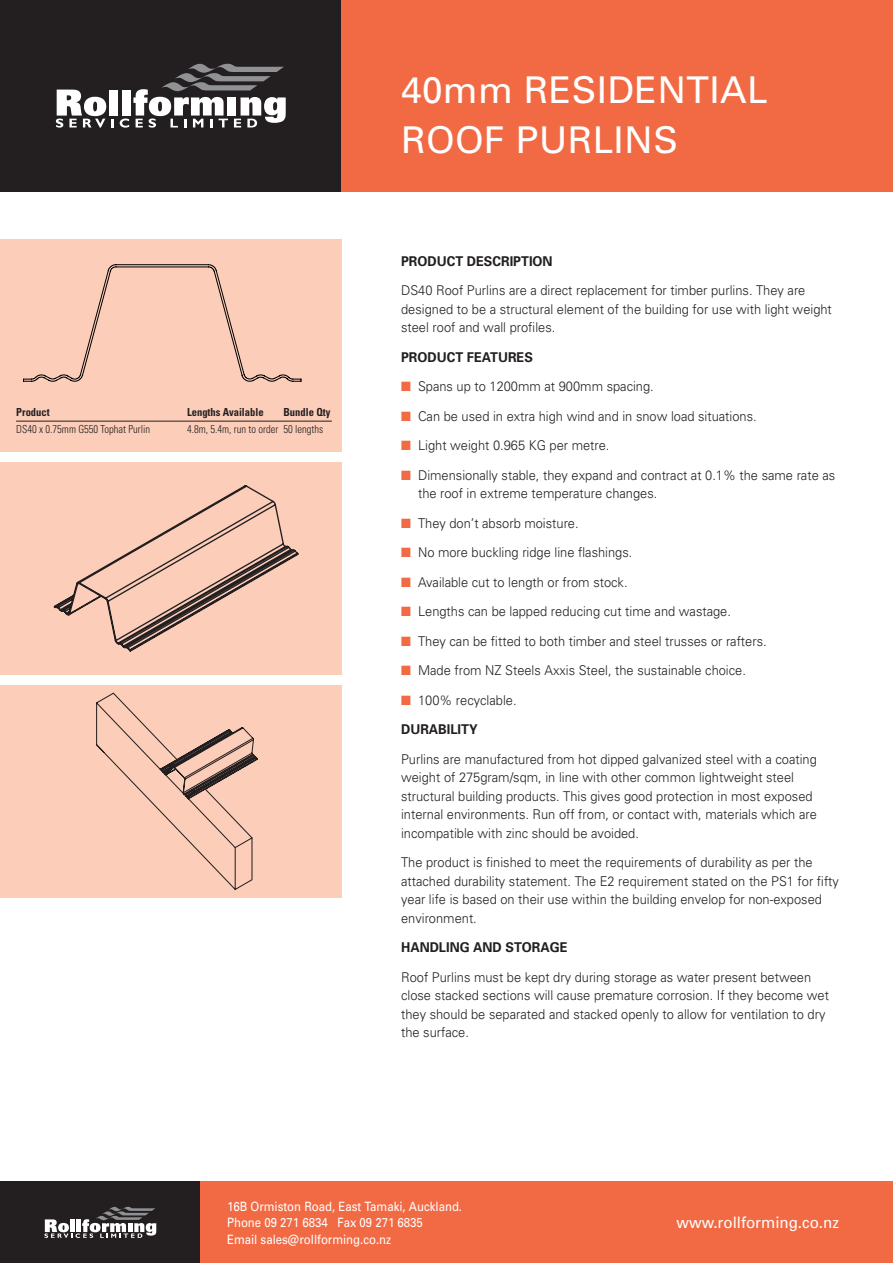
<style>
.page{position:relative;width:893px;height:1263px;background:#fff}
.page>*{position:absolute;margin:0;border:0;box-sizing:border-box;transform-origin:0 0}
.t1{font:36.9px/49.9px "Univers";letter-spacing:.01em;color:#fff}
.t2{font:15.9px "Univers";color:#fff;scale:.95 1}
.t3{font:300 13.5px/18.6px "Univers";color:#231f20;scale:.95 1}
.t4{font:700 13.5px "Univers";color:#231f20;scale:.95 1}
.t5{font:12.9px/16.4px "Univers";color:#fff;scale:.89 1}
.t6{font:300 condensed 11.1px "Univers";color:#231f20;scale:.95 1}
.t7{font:700 condensed 11.1px "Univers";color:#231f20;scale:.95 1}
.s1{color:#f26a44}
</style>
<div class="page">
<div style="left:0;top:0;width:342px;height:191px;background:#231f20"></div>
<div style="left:109px;top:90px;width:9px;height:26px;background:#fff"></div>
<svg style="left:56px;top:90px;width:57px;height:38px"></svg>
<svg style="left:120px;top:64px;width:166px;height:64px"></svg>
<div style="left:342px;top:0;width:551px;height:191px;background:#f26a44"></div>
<div style="left:0;top:239px;width:342px;height:213px;background:#fcceb9"></div>
<div style="left:0;top:462px;width:342px;height:213px;background:#fcceb9"></div>
<div style="left:0;top:685px;width:342px;height:213px;background:#fcceb9"></div>
<hr style="left:16px;top:421px;width:316px;height:1px;background:#231f20">
<div style="left:0;top:1182px;width:201px;height:81px;background:#231f20"></div>
<svg style="left:44px;top:1207px;width:112px;height:31px"></svg>
<div style="left:200px;top:1182px;width:693px;height:81px;background:#f26a44"></div>
<svg style="left:23px;top:264px;width:279px;height:118px"></svg>
<svg style="left:96px;top:692px;width:162px;height:198px"></svg>
<svg style="left:53px;top:485px;width:246px;height:167px"></svg>
<p class="t7" style="left:16px;top:406px;width:37px">Product</p>
<p class="t7" style="left:187px;top:406px;width:82px">Lengths Available</p>
<p class="t7" style="left:284px;top:406px;width:51px">Bundle Qty</p>
<p class="t6" style="left:16px;top:423px;width:142px">DS40 x 0.75mm G550 Tophat Purlin</p>
<p class="t6" style="left:187px;top:423px;width:145px">4.8m, 5.4m, run to order 50 lengths</p>
<p class="t1" style="left:401px;top:65px;width:368px">40mm RESIDENTIAL<br>ROOF PURLINS</p>
<p class="t4" style="left:401px;top:253px;width:161px">PRODUCT DESCRIPTION</p>
<p class="t3" style="left:401px;top:281px;width:455px">DS40 Roof Purlins are a direct replacement for timber purlins. They are designed to be a structural element of the building for use with light weight steel roof and wall profiles.</p>
<p class="t4" style="left:401px;top:349px;width:140px">PRODUCT FEATURES</p>
<p class="t3" style="left:401px;top:377px;width:267px"><span class="s1">■</span> Spans up to 1200mm at 900mm spacing.</p>
<p class="t3" style="left:401px;top:407px;width:376px"><span class="s1">■</span> Can be used in extra high wind and in snow load situations.</p>
<p class="t3" style="left:401px;top:436px;width:221px"><span class="s1">■</span> Light weight 0.965 KG per metre.</p>
<p class="t3" style="left:418px;top:466px;width:441px;text-indent:-17px"><span class="s1">■</span> Dimensionally stable, they expand and contract at 0.1% the same rate as the roof in extreme temperature changes.</p>
<p class="t3" style="left:401px;top:514px;width:188px"><span class="s1">■</span> They don’t absorb moisture.</p>
<p class="t3" style="left:401px;top:543px;width:245px"><span class="s1">■</span> No more buckling ridge line flashings.</p>
<p class="t3" style="left:401px;top:573px;width:240px"><span class="s1">■</span> Available cut to length or from stock.</p>
<p class="t3" style="left:401px;top:602px;width:349px"><span class="s1">■</span> Lengths can be lapped reducing cut time and wastage.</p>
<p class="t3" style="left:401px;top:631px;width:386px"><span class="s1">■</span> They can be fitted to both timber and steel trusses or rafters.</p>
<p class="t3" style="left:401px;top:661px;width:364px"><span class="s1">■</span> Made from NZ Steels Axxis Steel, the sustainable choice.</p>
<p class="t3" style="left:401px;top:690px;width:123px"><span class="s1">■</span> 100% recyclable.</p>
<p class="t4" style="left:401px;top:721px;width:82px">DURABILITY</p>
<p class="t3" style="left:401px;top:749px;width:439px">Purlins are manufactured from hot dipped galvanized steel with a coating weight of 275gram/sqm, in line with other common lightweight steel structural building products. This gives good protection in most exposed internal environments. Run off from, or contact with, materials which are incompatible with zinc should be avoided.</p>
<p class="t3" style="left:401px;top:853px;width:462px">The product is finished to meet the requirements of durability as per the attached durability statement. The E2 requirement stated on the PS1 for fifty year life is based on their use within the building envelop for non-exposed environment.</p>
<p class="t4" style="left:401px;top:939px;width:177px">HANDLING AND STORAGE</p>
<p class="t3" style="left:401px;top:967px;width:452px">Roof Purlins must be kept dry during storage as water present between close stacked sections will cause premature corrosion. If they become wet they should be separated and stacked openly to allow for ventilation to dry the surface.</p>
<p class="t5" style="left:227px;top:1198px;width:266px">16B Ormiston Road, East Tamaki, Auckland.</p>
<p class="t5" style="left:227px;top:1214px;width:222px">Phone 09 271 6834 Fax 09 271 6835<br>Email sales@rollforming.co.nz</p>
<p class="t2" style="left:676px;top:1213px;width:173px">www.rollforming.co.nz</p>
</div>
